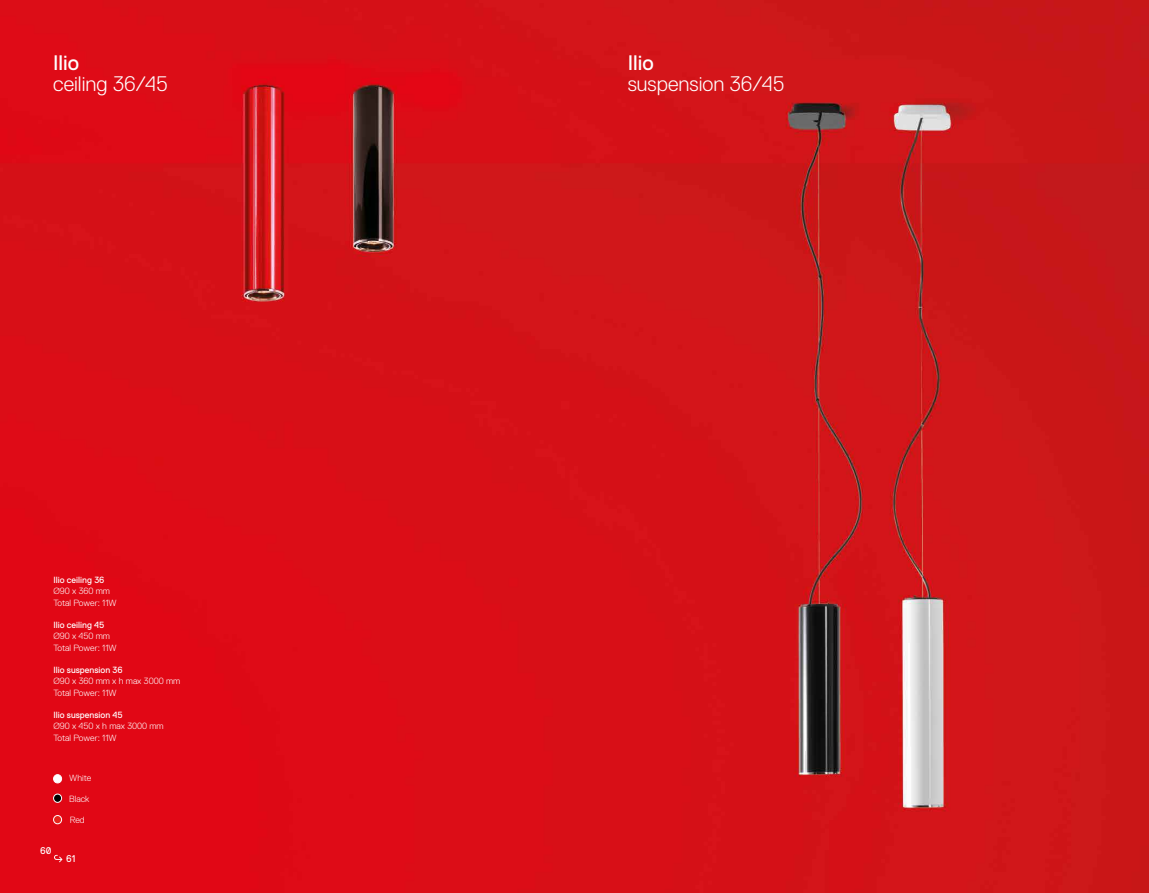
<style>
.page{position:relative;width:1149px;height:893px;background:#fff}
.page>*{position:absolute;margin:0;border:0;box-sizing:border-box;transform-origin:0 0}
.t1{font:300 21px "Replica Pro";color:#fff}
.t2{font:21px "Replica Pro";color:#fff}
.t3{font:9.75px "Replica Pro";color:#fff}
.t4{font:300 9px/11.2px "Replica Pro";color:#fff}
.t5{font:9px "Replica Pro";color:#fff}
</style>
<div class="page">
<img style="left:0;top:0;width:1148px;height:893px">
<svg style="left:54px;top:855px;width:8px;height:7px"></svg>
<div style="left:54px;top:775px;width:8px;height:8px;background:#fff;border-radius:50%"></div>
<div style="left:53px;top:774px;width:9px;height:9px;border:1px solid #fff;border-radius:50%"></div>
<div style="left:54px;top:794px;width:8px;height:8px;background:#000;border-radius:50%"></div>
<div style="left:53px;top:794px;width:9px;height:8px;border:1px solid #fff;border-radius:50%"></div>
<div style="left:54px;top:815px;width:8px;height:9px;background:#e5231b;border-radius:50%"></div>
<div style="left:53px;top:815px;width:9px;height:9px;border:1px solid #fff;border-radius:50%"></div>
<h1 class="t2" style="left:53px;top:51px;width:28px">Ilio</h1>
<h1 class="t1" style="left:53px;top:72px;width:116px">ceiling 36/45</h1>
<p class="t5" style="left:53px;top:575px;width:53px">Ilio ceiling 36</p>
<p class="t4" style="left:53px;top:586px;width:65px">Ø90 x 360 mm<br>Total Power: 11W</p>
<p class="t5" style="left:53px;top:620px;width:53px">Ilio ceiling 45</p>
<p class="t4" style="left:53px;top:631px;width:65px">Ø90 x 450 mm<br>Total Power: 11W</p>
<p class="t5" style="left:53px;top:665px;width:71px">Ilio suspension 36</p>
<p class="t4" style="left:53px;top:676px;width:128px">Ø90 x 360 mm x h max 3000 mm<br>Total Power: 11W</p>
<p class="t5" style="left:53px;top:710px;width:71px">Ilio suspension 45</p>
<p class="t4" style="left:53px;top:721px;width:112px">Ø90 x 450 x h max 3000 mm<br>Total Power: 11W</p>
<p class="t4" style="left:69px;top:773px;width:24px">White</p>
<p class="t4" style="left:69px;top:793px;width:22px">Black</p>
<p class="t4" style="left:70px;top:814px;width:16px">Red</p>
<p class="t3" style="left:40px;top:845px;width:13px">60</p>
<p class="t3" style="left:66px;top:853px;width:11px">61</p>
<h1 class="t2" style="left:627px;top:51px;width:28px">Ilio</h1>
<h1 class="t1" style="left:627px;top:72px;width:158px">suspension 36/45</h1>
</div>
